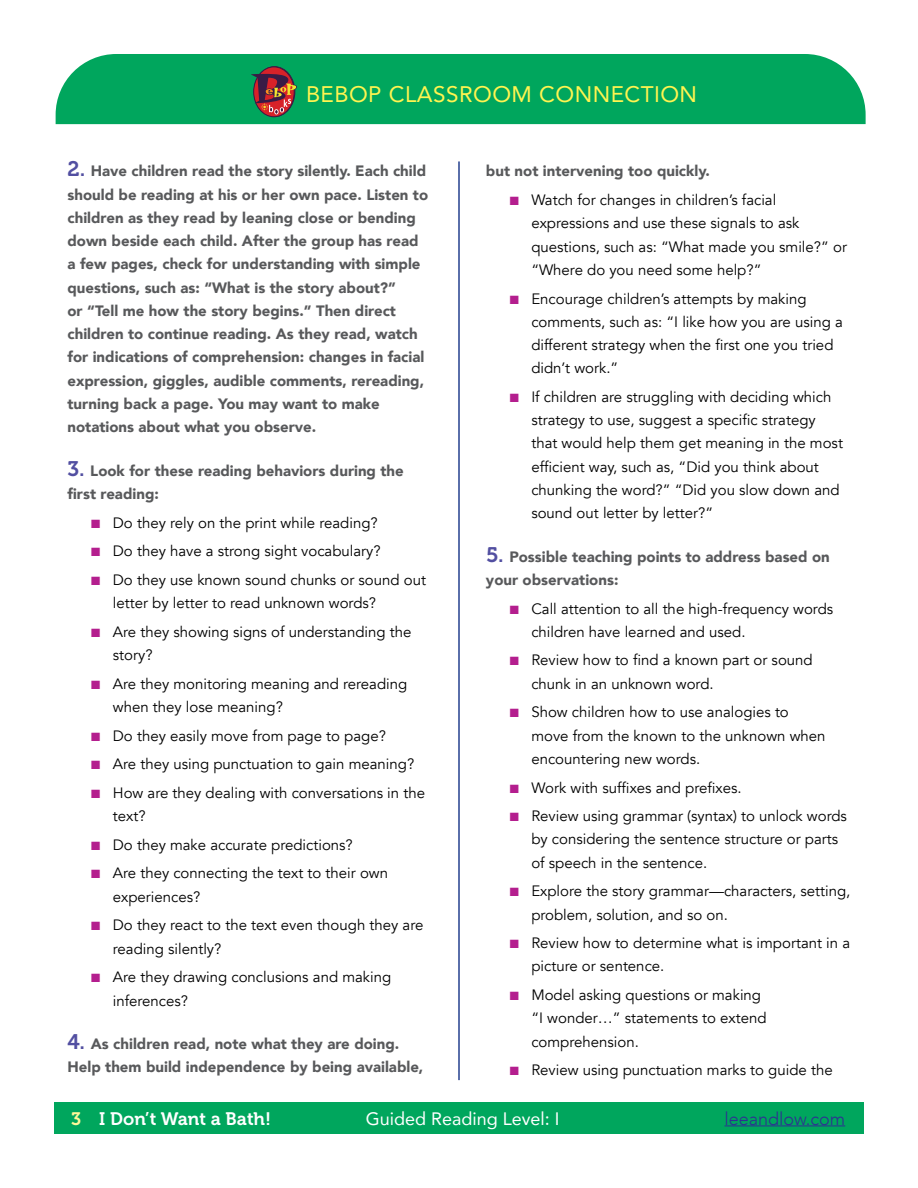
<style>
.page{position:relative;width:918px;height:1188px;background:#fff}
.page>*{position:absolute;margin:0;border:0;box-sizing:border-box;transform-origin:0 0}
.t1{font:22.5px "Avenir";letter-spacing:.02em;color:#fff450}
.t2{font:18px "Avenir";color:#fff}
.t3{font:18px "Museo 700";color:#fff}
.t4{font:300 18px "Avenir";color:#2e3092}
.t5{font:15px/23.2px "Avenir";color:#000}
.t6{font:900 15px/23.2px "Avenir";color:#58595b}
.s1{font-family:"Museo 700";font-weight:400;font-size:21px;color:#524fa1}
.s2{color:#b41e8e}
.s3{color:#fff799}
</style>
<div class="page">
<hr style="left:458px;top:161px;width:2px;height:919px;background:#25408f">
<div style="left:56px;top:54px;width:810px;height:70px;background:#00a65d"></div>
<div style="left:54px;top:1103px;width:810px;height:31px;background:#00a65d"></div>
<hr style="left:725px;top:1125px;width:120px;height:1px;background:#2e3092">
<svg style="left:254px;top:67px;width:40px;height:50px"></svg>
<div style="left:253px;top:66px;width:42px;height:51px;border:1px solid #391b46;border-radius:50%"></div>
<svg style="left:251px;top:74px;width:46px;height:40px;background:#7a4c43"></svg>
<h1 class="t1" style="left:306px;top:76px;width:393px">BEBOP CLASSROOM CONNECTION</h1>
<p class="t6" style="left:68px;top:159px;width:362px"><span class="s1">2.</span> Have children read the story silently. Each child should be reading at his or her own pace. Listen to children as they read by leaning close or bending down beside each child. After the group has read a few pages, check for understanding with simple questions, such as: “What is the story about?”<br>or “Tell me how the story begins.” Then direct children to continue reading. As they read, watch for indications of comprehension: changes in facial expression, giggles, audible comments, rereading, turning back a page. You may want to make notations about what you observe.</p>
<p class="t6" style="left:68px;top:458px;width:338px"><span class="s1">3.</span> Look for these reading behaviors during the first reading:</p>
<p class="t5" style="left:91px;top:511px;width:288px"><span class="s2">■</span> Do they rely on the print while reading?</p>
<p class="t5" style="left:91px;top:540px;width:291px"><span class="s2">■</span> Do they have a strong sight vocabulary?</p>
<p class="t5" style="left:113px;top:568px;width:315px;text-indent:-22px"><span class="s2">■</span> Do they use known sound chunks or sound out letter by letter to read unknown words?</p>
<p class="t5" style="left:113px;top:620px;width:300px;text-indent:-22px"><span class="s2">■</span> Are they showing signs of understanding the story?</p>
<p class="t5" style="left:113px;top:672px;width:296px;text-indent:-22px"><span class="s2">■</span> Are they monitoring meaning and rereading when they lose meaning?</p>
<p class="t5" style="left:91px;top:724px;width:296px"><span class="s2">■</span> Do they easily move from page to page?</p>
<p class="t5" style="left:91px;top:753px;width:325px"><span class="s2">■</span> Are they using punctuation to gain meaning?</p>
<p class="t5" style="left:113px;top:781px;width:314px;text-indent:-22px"><span class="s2">■</span> How are they dealing with conversations in the text?</p>
<p class="t5" style="left:91px;top:833px;width:263px"><span class="s2">■</span> Do they make accurate predictions?</p>
<p class="t5" style="left:113px;top:862px;width:277px;text-indent:-22px"><span class="s2">■</span> Are they connecting the text to their own experiences?</p>
<p class="t5" style="left:113px;top:914px;width:312px;text-indent:-22px"><span class="s2">■</span> Do they react to the text even though they are reading silently?</p>
<p class="t5" style="left:113px;top:966px;width:280px;text-indent:-22px"><span class="s2">■</span> Are they drawing conclusions and making inferences?</p>
<p class="t6" style="left:67px;top:1032px;width:357px"><span class="s1">4.</span> As children read, note what they are doing.<br>Help them build independence by being available,</p>
<p class="t6" style="left:486px;top:159px;width:225px">but not intervening too quickly.</p>
<p class="t5" style="left:531px;top:189px;width:317px;text-indent:-22px"><span class="s2">■</span> Watch for changes in children’s facial expressions and use these signals to ask questions, such as: “What made you smile?” or “Where do you need some help?”</p>
<p class="t5" style="left:531px;top:287px;width:313px;text-indent:-22px"><span class="s2">■</span> Encourage children’s attempts by making comments, such as: “I like how you are using a different strategy when the first one you tried didn’t work.”</p>
<p class="t5" style="left:531px;top:385px;width:313px;text-indent:-22px"><span class="s2">■</span> If children are struggling with deciding which strategy to use, suggest a specific strategy that would help them get meaning in the most efficient way, such as, “Did you think about chunking the word?” “Did you slow down and sound out letter by letter?”</p>
<p class="t6" style="left:486px;top:544px;width:345px"><span class="s1">5.</span> Possible teaching points to address based on your observations:</p>
<p class="t5" style="left:531px;top:597px;width:303px;text-indent:-22px"><span class="s2">■</span> Call attention to all the high-frequency words children have learned and used.</p>
<p class="t5" style="left:531px;top:649px;width:283px;text-indent:-22px"><span class="s2">■</span> Review how to find a known part or sound chunk in an unknown word.</p>
<p class="t5" style="left:531px;top:701px;width:296px;text-indent:-22px"><span class="s2">■</span> Show children how to use analogies to move from the known to the unknown when encountering new words.</p>
<p class="t5" style="left:510px;top:776px;width:233px"><span class="s2">■</span> Work with suffixes and prefixes.</p>
<p class="t5" style="left:531px;top:805px;width:317px;text-indent:-22px"><span class="s2">■</span> Review using grammar (syntax) to unlock words by considering the sentence structure or parts of speech in the sentence.</p>
<p class="t5" style="left:531px;top:880px;width:321px;text-indent:-22px"><span class="s2">■</span> Explore the story grammar—characters, setting, problem, solution, and so on.</p>
<p class="t5" style="left:531px;top:932px;width:320px;text-indent:-22px"><span class="s2">■</span> Review how to determine what is important in a picture or sentence.</p>
<p class="t5" style="left:531px;top:984px;width:237px;text-indent:-22px"><span class="s2">■</span> Model asking questions or making “I wonder…” statements to extend comprehension.</p>
<p class="t5" style="left:510px;top:1059px;width:324px"><span class="s2">■</span> Review using punctuation marks to guide the</p>
<p class="t3" style="left:71px;top:1108px;width:201px"><span class="s3">3</span> I Don’t Want a Bath!</p>
<p class="t2" style="left:366px;top:1104px;width:195px">Guided Reading Level: I</p>
<p class="t4" style="left:725px;top:1108px;width:122px">leeandlow.com</p>
</div>
